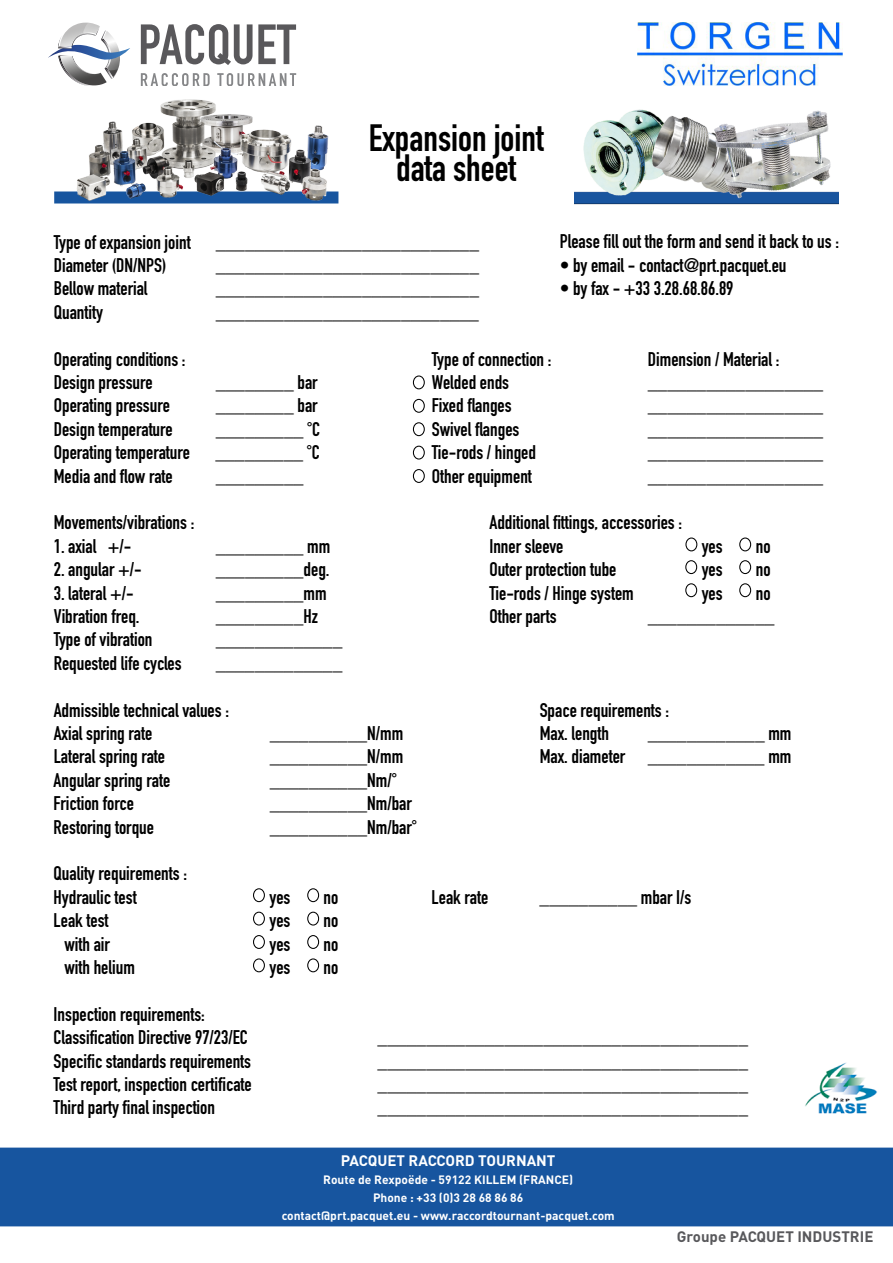
<style>
.page{position:relative;width:893px;height:1263px;background:#fff}
.page>*{position:absolute;margin:0;border:0;box-sizing:border-box;transform-origin:0 0}
.t1{font:37.5px/30px "DIN Engschrift Std";color:#000;text-align:center}
.t2{font:19.5px/23.4px "DIN Engschrift Std";color:#000}
.t3{font:700 15px "DIN Pro";color:#58585b}
.t4{font:700 15px "DIN Pro";color:#fff}
.t5{font:700 12px/18px "DIN Pro";color:#fff;text-align:center}
</style>
<div class="page">
<svg style="left:0;top:1147px;width:893px;height:2px;background:#5d88bb"></svg>
<div style="left:0;top:1149px;width:893px;height:77px;background:#17559f"></div>
<div style="left:685px;top:537px;width:12px;height:14px;border:1px solid #000;border-radius:50%"></div>
<div style="left:739px;top:583px;width:12px;height:14px;border:1px solid #000;border-radius:50%"></div>
<div style="left:739px;top:560px;width:12px;height:14px;border:1px solid #000;border-radius:50%"></div>
<div style="left:739px;top:537px;width:12px;height:14px;border:1px solid #000;border-radius:50%"></div>
<div style="left:685px;top:583px;width:12px;height:14px;border:1px solid #000;border-radius:50%"></div>
<div style="left:685px;top:560px;width:12px;height:14px;border:1px solid #000;border-radius:50%"></div>
<div style="left:307px;top:958px;width:12px;height:14px;border:1px solid #000;border-radius:50%"></div>
<div style="left:307px;top:935px;width:12px;height:14px;border:1px solid #000;border-radius:50%"></div>
<div style="left:307px;top:912px;width:12px;height:13px;border:1px solid #000;border-radius:50%"></div>
<div style="left:307px;top:888px;width:12px;height:14px;border:1px solid #000;border-radius:50%"></div>
<div style="left:253px;top:958px;width:12px;height:14px;border:1px solid #000;border-radius:50%"></div>
<div style="left:253px;top:935px;width:12px;height:14px;border:1px solid #000;border-radius:50%"></div>
<div style="left:253px;top:912px;width:12px;height:13px;border:1px solid #000;border-radius:50%"></div>
<div style="left:253px;top:888px;width:12px;height:14px;border:1px solid #000;border-radius:50%"></div>
<img style="left:637px;top:22px;width:206px;height:64px">
<svg style="left:141px;top:24px;width:155px;height:24px"></svg>
<svg style="left:48px;top:22px;width:71px;height:36px"></svg>
<div style="left:413px;top:469px;width:12px;height:14px;border:1px solid #000;border-radius:50%"></div>
<div style="left:413px;top:446px;width:12px;height:13px;border:1px solid #000;border-radius:50%"></div>
<div style="left:413px;top:422px;width:12px;height:14px;border:1px solid #000;border-radius:50%"></div>
<div style="left:413px;top:399px;width:12px;height:14px;border:1px solid #000;border-radius:50%"></div>
<div style="left:413px;top:375px;width:12px;height:14px;border:1px solid #000;border-radius:50%"></div>
<img style="left:55px;top:48px;width:284px;height:156px">
<img style="left:575px;top:109px;width:264px;height:96px">
<img style="left:805px;top:1062px;width:72px;height:52px">
<p class="t2" style="left:54px;top:230px;width:138px">Type of expansion joint</p>
<p class="t2" style="left:54px;top:254px;width:114px">Diameter (DN/NPS)</p>
<p class="t2" style="left:54px;top:277px;width:95px">Bellow material</p>
<p class="t2" style="left:54px;top:300px;width:51px">Quantity</p>
<h1 class="t1" style="left:369px;top:123px;width:177px">Expansion joint data sheet</h1>
<p class="t2" style="left:216px;top:230px;width:265px">___________________________</p>
<p class="t2" style="left:216px;top:254px;width:265px">___________________________</p>
<p class="t2" style="left:216px;top:277px;width:265px">___________________________</p>
<p class="t2" style="left:216px;top:300px;width:265px">___________________________</p>
<p class="t2" style="left:560px;top:230px;width:281px">Please fill out the form and send it back to us :</p>
<p class="t2" style="left:560px;top:253px;width:228px">• by email - contact@prt.pacquet.eu</p>
<p class="t2" style="left:560px;top:277px;width:175px">• by fax - +33 3.28.68.86.89</p>
<p class="t2" style="left:54px;top:347px;width:133px">Operating conditions :</p>
<p class="t2" style="left:432px;top:347px;width:121px">Type of connection :</p>
<p class="t2" style="left:648px;top:347px;width:133px">Dimension / Material :</p>
<p class="t2" style="left:54px;top:371px;width:100px">Design pressure</p>
<p class="t2" style="left:216px;top:371px;width:103px">________ bar</p>
<p class="t2" style="left:432px;top:371px;width:79px">Welded ends</p>
<p class="t2" style="left:648px;top:371px;width:177px">__________________</p>
<p class="t2" style="left:54px;top:394px;width:118px">Operating pressure</p>
<p class="t2" style="left:216px;top:394px;width:103px">________ bar</p>
<p class="t2" style="left:432px;top:394px;width:81px">Fixed flanges</p>
<p class="t2" style="left:648px;top:394px;width:177px">__________________</p>
<p class="t2" style="left:54px;top:417px;width:121px">Design temperature</p>
<p class="t2" style="left:216px;top:417px;width:106px">_________ °C</p>
<p class="t2" style="left:432px;top:417px;width:89px">Swivel flanges</p>
<p class="t2" style="left:648px;top:417px;width:177px">__________________</p>
<p class="t2" style="left:54px;top:441px;width:138px">Operating temperature</p>
<p class="t2" style="left:215px;top:441px;width:106px">_________ °C</p>
<p class="t2" style="left:432px;top:441px;width:106px">Tie-rods / hinged</p>
<p class="t2" style="left:648px;top:441px;width:177px">__________________</p>
<p class="t2" style="left:54px;top:464px;width:120px">Media and flow rate</p>
<p class="t2" style="left:216px;top:464px;width:89px">_________</p>
<p class="t2" style="left:432px;top:464px;width:102px">Other equipment</p>
<p class="t2" style="left:648px;top:464px;width:177px">__________________</p>
<p class="t2" style="left:54px;top:511px;width:142px">Movements/vibrations :</p>
<p class="t2" style="left:489px;top:511px;width:194px">Additional fittings, accessories :</p>
<p class="t2" style="left:54px;top:534px;width:79px">1. axial +/-</p>
<p class="t2" style="left:216px;top:534px;width:116px">_________ mm</p>
<p class="t2" style="left:489px;top:534px;width:76px">Inner sleeve</p>
<p class="t2" style="left:702px;top:534px;width:22px">yes</p>
<p class="t2" style="left:756px;top:534px;width:16px">no</p>
<p class="t2" style="left:54px;top:558px;width:89px">2. angular +/-</p>
<p class="t2" style="left:216px;top:558px;width:115px">_________deg.</p>
<p class="t2" style="left:489px;top:558px;width:129px">Outer protection tube</p>
<p class="t2" style="left:702px;top:558px;width:22px">yes</p>
<p class="t2" style="left:756px;top:558px;width:16px">no</p>
<p class="t2" style="left:54px;top:581px;width:81px">3. lateral +/-</p>
<p class="t2" style="left:216px;top:581px;width:112px">_________mm</p>
<p class="t2" style="left:489px;top:581px;width:146px">Tie-rods / Hinge system</p>
<p class="t2" style="left:702px;top:581px;width:22px">yes</p>
<p class="t2" style="left:756px;top:581px;width:16px">no</p>
<p class="t2" style="left:54px;top:605px;width:87px">Vibration freq.</p>
<p class="t2" style="left:216px;top:605px;width:104px">_________Hz</p>
<p class="t2" style="left:489px;top:605px;width:69px">Other parts</p>
<p class="t2" style="left:648px;top:605px;width:128px">_____________</p>
<p class="t2" style="left:54px;top:628px;width:100px">Type of vibration</p>
<p class="t2" style="left:216px;top:628px;width:128px">_____________</p>
<p class="t2" style="left:54px;top:651px;width:130px">Requested life cycles</p>
<p class="t2" style="left:216px;top:651px;width:128px">_____________</p>
<p class="t2" style="left:54px;top:698px;width:177px">Admissible technical values :</p>
<p class="t2" style="left:540px;top:698px;width:131px">Space requirements :</p>
<p class="t2" style="left:54px;top:722px;width:100px">Axial spring rate</p>
<p class="t2" style="left:270px;top:722px;width:135px">__________N/mm</p>
<p class="t2" style="left:540px;top:722px;width:71px">Max. length</p>
<p class="t2" style="left:648px;top:722px;width:145px">____________ mm</p>
<p class="t2" style="left:54px;top:745px;width:113px">Lateral spring rate</p>
<p class="t2" style="left:270px;top:745px;width:135px">__________N/mm</p>
<p class="t2" style="left:540px;top:745px;width:253px">Max. diameter ____________ mm</p>
<p class="t2" style="left:54px;top:768px;width:118px">Angular spring rate</p>
<p class="t2" style="left:270px;top:768px;width:129px">__________Nm/°</p>
<p class="t2" style="left:54px;top:792px;width:82px">Friction force</p>
<p class="t2" style="left:270px;top:792px;width:144px">__________Nm/bar</p>
<p class="t2" style="left:54px;top:815px;width:102px">Restoring torque</p>
<p class="t2" style="left:270px;top:815px;width:149px">__________Nm/bar°</p>
<p class="t2" style="left:54px;top:862px;width:135px">Quality requirements :<br>Hydraulic test</p>
<p class="t2" style="left:270px;top:885px;width:22px">yes</p>
<p class="t2" style="left:324px;top:885px;width:16px">no</p>
<p class="t2" style="left:432px;top:885px;width:58px">Leak rate</p>
<p class="t2" style="left:540px;top:885px;width:153px">__________ mbar I/s</p>
<p class="t2" style="left:54px;top:909px;width:56px">Leak test</p>
<p class="t2" style="left:270px;top:909px;width:22px">yes</p>
<p class="t2" style="left:324px;top:909px;width:16px">no</p>
<p class="t2" style="left:64px;top:932px;width:47px">with air</p>
<p class="t2" style="left:270px;top:932px;width:22px">yes</p>
<p class="t2" style="left:324px;top:932px;width:16px">no</p>
<p class="t2" style="left:64px;top:956px;width:72px">with helium</p>
<p class="t2" style="left:270px;top:956px;width:22px">yes</p>
<p class="t2" style="left:324px;top:956px;width:16px">no</p>
<p class="t2" style="left:54px;top:1002px;width:196px">Inspection requirements:<br>Classification Directive 97/23/EC</p>
<p class="t2" style="left:54px;top:1049px;width:199px">Specific standards requirements</p>
<p class="t2" style="left:54px;top:1073px;width:200px">Test report, inspection certificate</p>
<p class="t2" style="left:54px;top:1096px;width:163px">Third party final inspection</p>
<p class="t2" style="left:378px;top:1026px;width:372px">______________________________________</p>
<p class="t2" style="left:378px;top:1049px;width:372px">______________________________________</p>
<p class="t2" style="left:378px;top:1073px;width:372px">______________________________________</p>
<p class="t2" style="left:378px;top:1096px;width:372px">______________________________________</p>
<p class="t4" style="left:341px;top:1150px;width:216px">PACQUET RACCORD TOURNANT</p>
<p class="t5" style="left:282px;top:1170px;width:335px">Route de Rexpoëde - 59122 KILLEM (FRANCE)<br>Phone : +33 (0)3 28 68 86 86<br>contact@prt.pacquet.eu - www.raccordtournant-pacquet.com</p>
<p class="t3" style="left:677px;top:1226px;width:198px">Groupe PACQUET INDUSTRIE</p>
</div>
